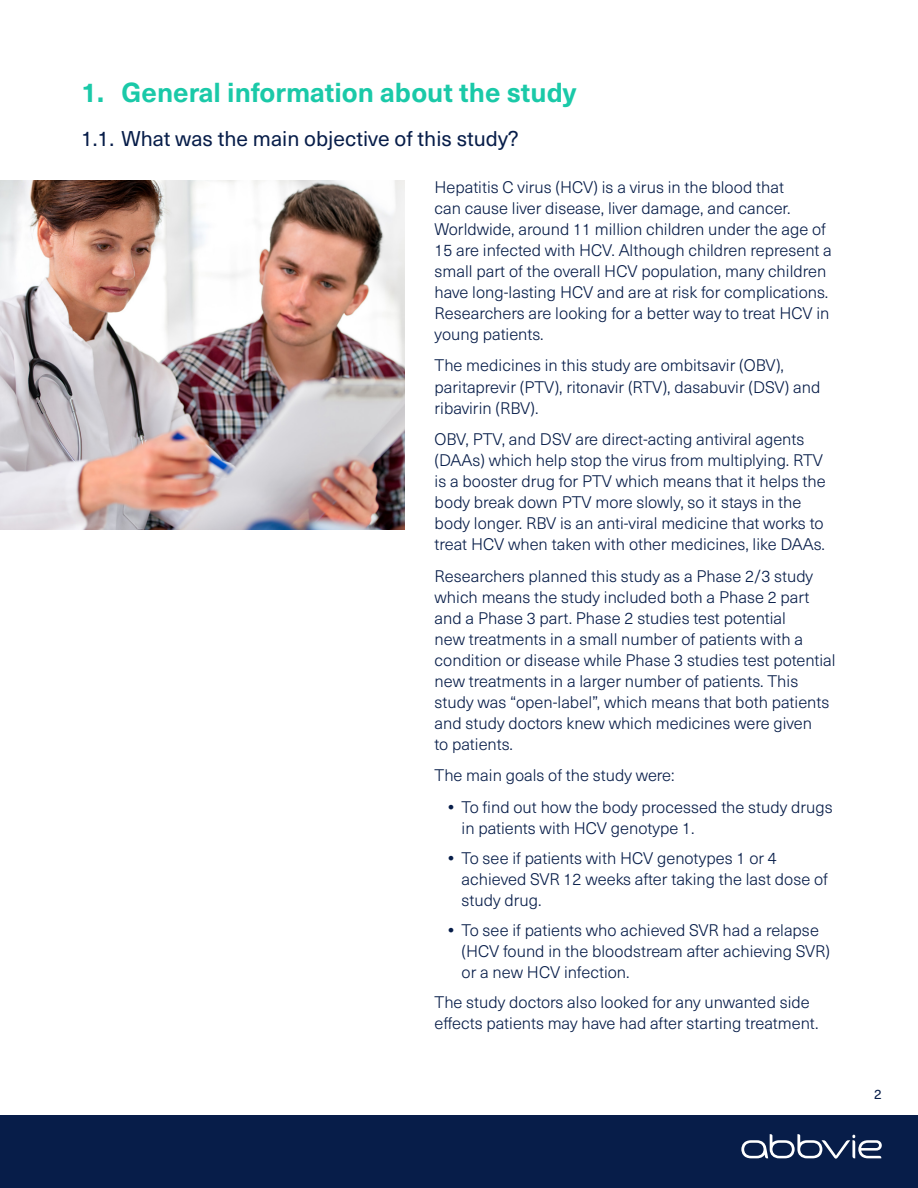
<style>
.page{position:relative;width:918px;height:1188px;background:#fff}
.page>*{position:absolute;margin:0;border:0;box-sizing:border-box;transform-origin:0 0}
.t1{font:700 27px "Neue Haas Unica Pro";color:#1ac9a8}
.t2{font:21px "Neue Haas Unica Pro";color:#071d49}
.t3{font:300 16.5px/21px "Neue Haas Unica Pro";color:#071d49}
.t4{font:13.5px "Neue Haas Unica Pro";color:#071d49}
.s1{font-weight:700}
</style>
<div class="page">
<img style="left:0;top:180px;width:405px;height:349px">
<div style="left:0;top:1115px;width:918px;height:73px;background:#071d49"></div>
<svg style="left:741px;top:1134px;width:141px;height:25px"></svg>
<h1 class="t1" style="left:81px;top:76px;width:497px">1. General information about the study</h1>
<p class="t2" style="left:81px;top:126px;width:439px">1.1. What was the main objective of this study?</p>
<p class="t3" style="left:435px;top:177px;width:399px">Hepatitis C virus (HCV) is a virus in the blood that<br>can cause liver disease, liver damage, and cancer.<br>Worldwide, around 11 million children under the age of 15 are infected with HCV. Although children represent a small part of the overall HCV population, many children have long-lasting HCV and are at risk for complications.<br>Researchers are looking for a better way to treat HCV in young patients.</p>
<p class="t3" style="left:435px;top:355px;width:387px">The medicines in this study are ombitsavir (OBV), paritaprevir (PTV), ritonavir (RTV), dasabuvir (DSV) and ribavirin (RBV).</p>
<p class="t3" style="left:435px;top:429px;width:392px">OBV, PTV, and DSV are direct-acting antiviral agents (DAAs) which help stop the virus from multiplying. RTV is a booster drug for PTV which means that it helps the body break down PTV more slowly, so it stays in the body longer. RBV is an anti-viral medicine that works to treat HCV when taken with other medicines, like DAAs.</p>
<p class="t3" style="left:435px;top:565px;width:403px">Researchers planned this study as a Phase 2/3 study which means the study included both a Phase 2 part and a Phase 3 part. Phase 2 studies test potential<br>new treatments in a small number of patients with a condition or disease while Phase 3 studies test potential new treatments in a larger number of patients. This study was “open-label”, which means that both patients and study doctors knew which medicines were given<br>to patients.</p>
<p class="t3" style="left:435px;top:765px;width:242px">The main goals of the study were:</p>
<p class="t3" style="left:462px;top:797px;width:373px;text-indent:-13px"><span class="s1">•</span> To find out how the body processed the study drugs in patients with HCV genotype 1.</p>
<p class="t3" style="left:462px;top:848px;width:368px;text-indent:-13px"><span class="s1">•</span> To see if patients with HCV genotypes 1 or 4 achieved SVR 12 weeks after taking the last dose of study drug.</p>
<p class="t3" style="left:462px;top:920px;width:370px;text-indent:-13px"><span class="s1">•</span> To see if patients who achieved SVR had a relapse (HCV found in the bloodstream after achieving SVR) or a new HCV infection.</p>
<p class="t3" style="left:435px;top:992px;width:386px">The study doctors also looked for any unwanted side effects patients may have had after starting treatment.</p>
<p class="t4" style="left:874px;top:1086px;width:9px">2</p>
</div>
